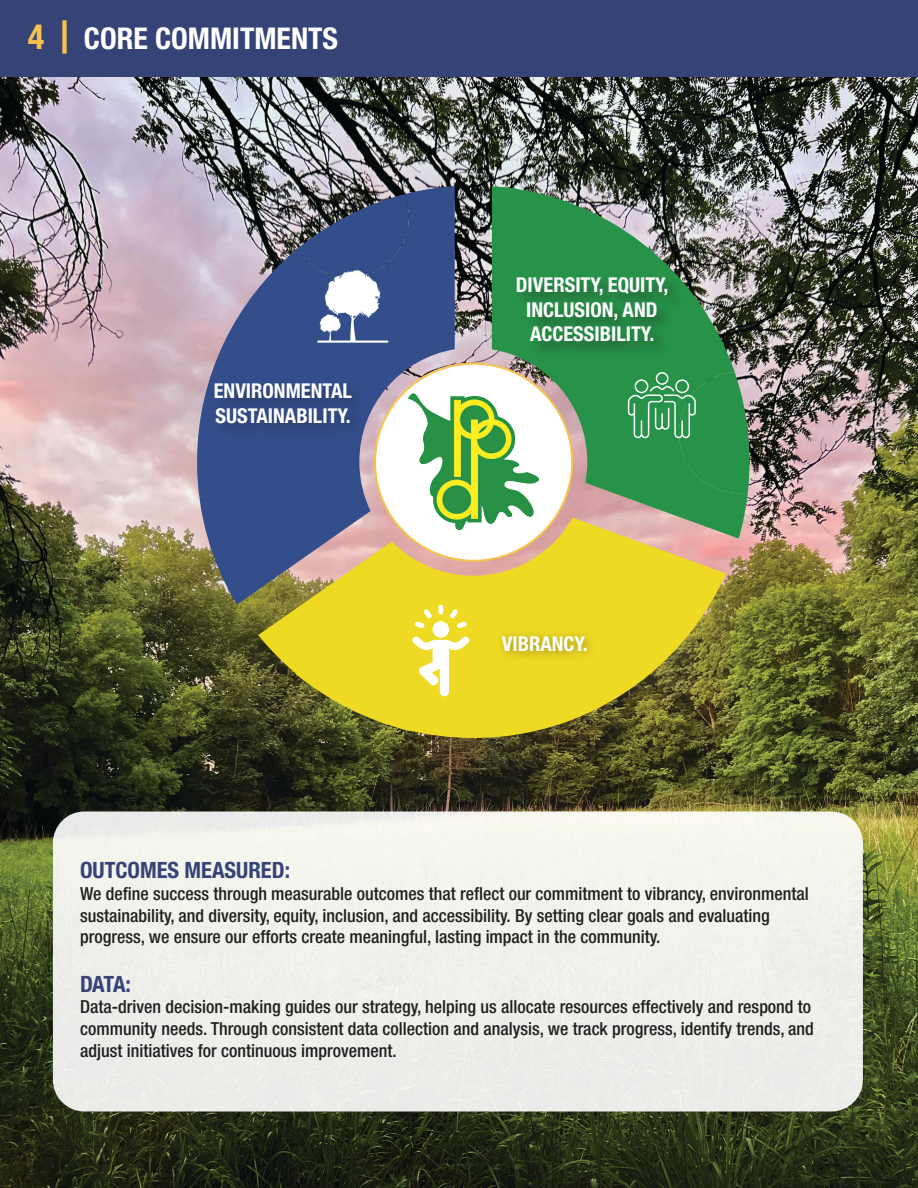
<style>
.page{position:relative;width:918px;height:1188px;background:#fff}
.page>*{position:absolute;margin:0;border:0;box-sizing:border-box;transform-origin:0 0}
.t1{font:700 condensed 30px "Helvetica Neue LT Std";color:#fff}
.t2{font:700 condensed 22.5px "Helvetica Neue LT Std";color:#364376}
.t3{font:700 condensed 20.4px/24.6px "Helvetica Neue LT Std";color:#fff}
.t4{font:500 condensed 18px/21.6px "Helvetica Neue LT Std";color:#231f20}
.s1{font-size:34.5px;color:#f5c14f}
.s2{font-size:44.85px;color:#f5c14f}
</style>
<div class="page">
<div style="left:0;top:0;width:917px;height:79px;background:#364376"></div>
<img style="left:0;top:77px;width:918px;height:1111px">
<svg style="left:197px;top:186px;width:258px;height:419px;background:#5d6a94"></svg>
<img style="left:492px;top:186px;width:256px;height:353px">
<svg style="left:258px;top:518px;width:468px;height:220px;background:#c2b03c"></svg>
<div style="left:374px;top:363px;width:198px;height:198px;background:#fff;border-radius:50%"></div>
<img style="left:409px;top:393px;width:130px;height:137px">
<div style="left:213px;top:381px;width:155px;height:58px;background:#314a82"></div>
<div style="left:516px;top:276px;width:168px;height:83px;background:#231f20;opacity:.41"></div>
<div style="left:496px;top:629px;width:102px;height:34px;background:#231f20;opacity:.38"></div>
<svg style="left:297px;top:194px;width:112px;height:149px;background:#576a95"></svg>
<svg style="left:628px;top:372px;width:122px;height:121px;background:#379956"></svg>
<div style="left:438px;top:605px;width:5px;height:9px;background:#fff;border-radius:2px"></div>
<svg style="left:450px;top:609px;width:17px;height:19px"></svg>
<svg style="left:415px;top:609px;width:17px;height:19px"></svg>
<svg style="left:295px;top:636px;width:175px;height:95px;background:#d7c935"></svg>
<div style="left:433px;top:621px;width:16px;height:17px;background:#fff;border-radius:50%"></div>
<div style="left:53px;top:812px;width:810px;height:300px;background:#eff1eb;border-radius:32px"></div>
<p class="t1" style="left:28px;top:20px;width:312px"><span class="s1">4</span> <span class="s2">|</span> CORE COMMITMENTS</p>
<p class="t3" style="left:214px;top:378px;width:140px">ENVIRONMENTAL<br>SUSTAINABILITY.</p>
<p class="t3" style="left:516px;top:272px;width:154px;text-align:center">DIVERSITY, EQUITY,<br>INCLUSION, AND<br>ACCESSIBILITY.</p>
<p class="t3" style="left:502px;top:631px;width:87px">VIBRANCY.</p>
<p class="t2" style="left:80px;top:857px;width:211px">OUTCOMES MEASURED:</p>
<p class="t4" style="left:80px;top:883px;width:730px">We define success through measurable outcomes that reflect our commitment to vibrancy, environmental sustainability, and diversity, equity, inclusion, and accessibility. By setting clear goals and evaluating progress, we ensure our efforts create meaningful, lasting impact in the community.</p>
<p class="t2" style="left:80px;top:970px;width:52px">DATA:</p>
<p class="t4" style="left:80px;top:996px;width:735px">Data-driven decision-making guides our strategy, helping us allocate resources effectively and respond to community needs. Through consistent data collection and analysis, we track progress, identify trends, and adjust initiatives for continuous improvement.</p>
</div>
